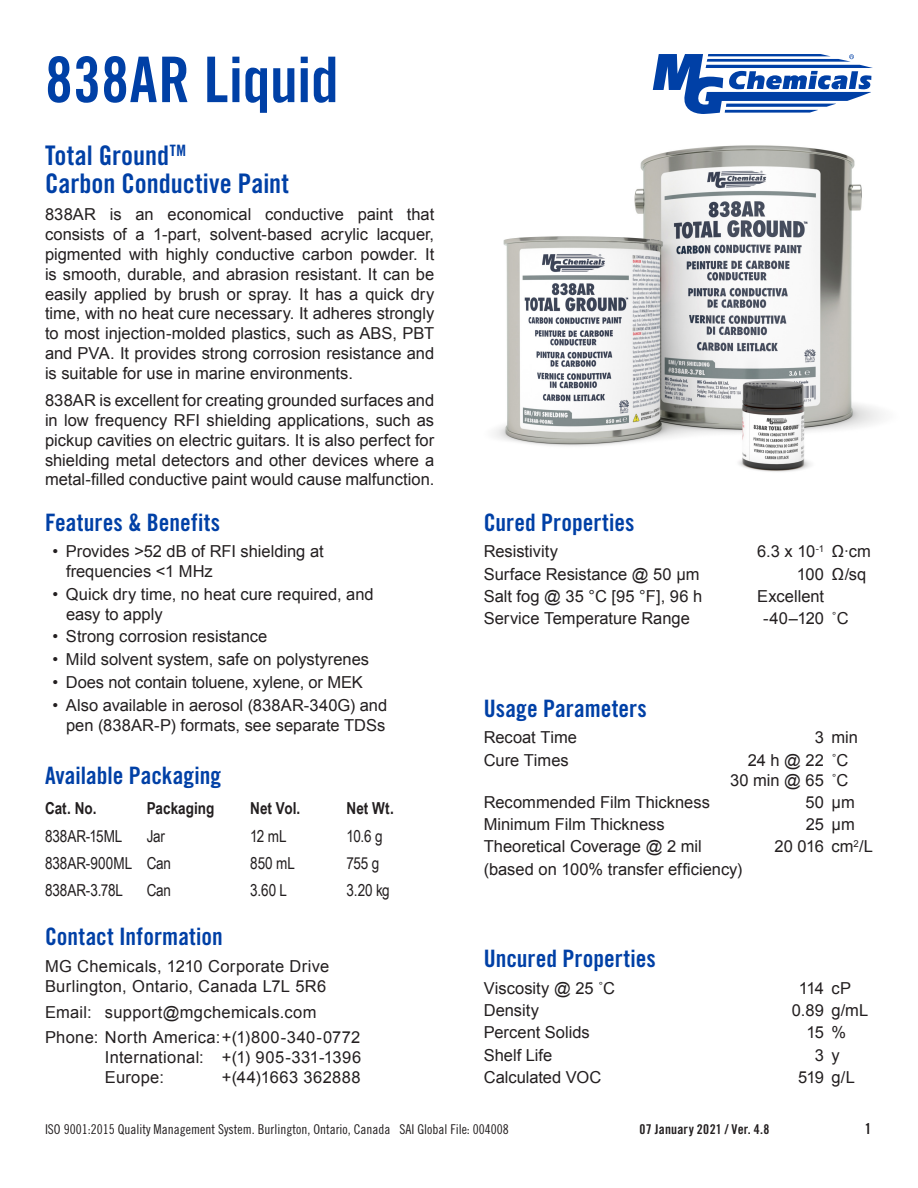
<style>
.page{position:relative;width:918px;height:1188px;background:#fff}
.page>*{position:absolute;margin:0;border:0;box-sizing:border-box;transform-origin:0 0}
.t1{font:63px "Trade Gothic Bold Cond Twenty";color:#0040a6}
.Product_Name_Descrip{font:27px/28.5px "Trade Gothic Bold Cond Twenty";color:#0040a6}
.H2_space_after{font:24px "Trade Gothic Bold Cond Twenty";color:#0040a6}
.Body_Text{font:16.5px/19.8px "Arial";color:#231f20;text-align:justify}
.Properties_List{font:16.5px/19.8px "Arial";color:#231f20;text-align:right}
.Bullet_List_-_Featur{font:16.5px/19.8px "Arial";color:#231f20}
.Contact_Information{font:16.5px "Arial";letter-spacing:.02em;color:#231f20}
.Table_Body_Text{font:16.5px "Arial Narrow";letter-spacing:-.005em;color:#231f20}
.Table_Heading{font:700 16.5px "Arial Narrow";letter-spacing:.005em;color:#231f20}
.Bullet_List_-_instru{font:16.5px "Arial";color:#231f20}
.t2{font:15px "Trade Gothic Bold Cond Twenty";color:#231f20}
.t3{font:13.5px "Trade Gothic LT Std Cn 18";color:#231f20}
.t4{font:13.5px "Trade Gothic Bold Cond Twenty";letter-spacing:.015em;color:#231f20}
</style>
<div class="page">
<svg style="left:653px;top:54px;width:220px;height:60px"></svg>
<img style="left:494px;top:145px;width:389px;height:327px">
<h1 class="t1" style="left:45px;top:41px;width:295px">838AR Liquid</h1>
<p class="Product_Name_Descrip" style="left:45px;top:141px;width:246px">Total Ground<sup>TM<br></sup>Carbon Conductive Paint</p>
<p class="Body_Text" style="left:45px;top:205px;width:391px">838AR is an economical conductive paint that consists of a 1-part, solvent-based acrylic lacquer, pigmented with highly conductive carbon powder. It is smooth, durable, and abrasion resistant. It can be easily applied by brush or spray. It has a quick dry time, with no heat cure necessary. It adheres strongly to most injection-molded plastics, such as ABS, PBT and PVA. It provides strong corrosion resistance and is suitable for use in marine environments.</p>
<p class="Body_Text" style="left:45px;top:391px;width:391px">838AR is excellent for creating grounded surfaces and in low frequency RFI shielding applications, such as pickup cavities on electric guitars. It is also perfect for shielding metal detectors and other devices where a metal-filled conductive paint would cause malfunction.</p>
<p class="H2_space_after" style="left:45px;top:508px;width:177px">Features &amp; Benefits</p>
<p class="Bullet_List_-_Featur" style="left:66px;top:542px;width:259px;text-indent:-14px">• Provides &gt;52 dB of RFI shielding at frequencies &lt;1 MHz</p>
<p class="Bullet_List_-_Featur" style="left:66px;top:584px;width:309px;text-indent:-14px">• Quick dry time, no heat cure required, and easy to apply</p>
<p class="Bullet_List_-_Featur" style="left:52px;top:627px;width:216px">• Strong corrosion resistance</p>
<p class="Bullet_List_-_Featur" style="left:52px;top:650px;width:318px">• Mild solvent system, safe on polystyrenes</p>
<p class="Bullet_List_-_Featur" style="left:52px;top:673px;width:312px">• Does not contain toluene, xylene, or MEK</p>
<p class="Bullet_List_-_Featur" style="left:52px;top:695px;width:336px;text-align:right">• Also available in aerosol (838AR-340G) and pen (838AR-P) formats, see separate TDSs</p>
<p class="H2_space_after" style="left:45px;top:761px;width:178px">Available Packaging</p>
<p class="Table_Heading" style="left:45px;top:796px;width:53px">Cat. No.</p>
<p class="Table_Heading" style="left:147px;top:796px;width:69px">Packaging</p>
<p class="Table_Heading" style="left:250px;top:796px;width:52px">Net Vol.</p>
<p class="Table_Heading" style="left:346px;top:796px;width:49px">Net Wt.</p>
<p class="Table_Body_Text" style="left:45px;top:824px;width:79px">838AR-15ML</p>
<p class="Table_Body_Text" style="left:147px;top:824px;width:20px">Jar</p>
<p class="Table_Body_Text" style="left:250px;top:824px;width:38px">12 mL</p>
<p class="Table_Body_Text" style="left:346px;top:824px;width:38px">10.6 g</p>
<p class="Table_Body_Text" style="left:45px;top:851px;width:89px">838AR-900ML</p>
<p class="Table_Body_Text" style="left:147px;top:851px;width:26px">Can</p>
<p class="Table_Body_Text" style="left:250px;top:851px;width:46px">850 mL</p>
<p class="Table_Body_Text" style="left:346px;top:851px;width:34px">755 g</p>
<p class="Table_Body_Text" style="left:45px;top:878px;width:80px">838AR-3.78L</p>
<p class="Table_Body_Text" style="left:147px;top:878px;width:26px">Can</p>
<p class="Table_Body_Text" style="left:250px;top:878px;width:38px">3.60 L</p>
<p class="Table_Body_Text" style="left:346px;top:878px;width:45px">3.20 kg</p>
<p class="H2_space_after" style="left:45px;top:922px;width:179px">Contact Information</p>
<p class="Contact_Information" style="left:45px;top:955px;width:286px">MG Chemicals, 1210 Corporate Drive</p>
<p class="Contact_Information" style="left:45px;top:975px;width:283px">Burlington, Ontario, Canada L7L 5R6</p>
<p class="Contact_Information" style="left:45px;top:1001px;width:273px">Email: support@mgchemicals.com</p>
<p class="Contact_Information" style="left:45px;top:1027px;width:317px">Phone: North America:+(1)800-340-0772</p>
<p class="Contact_Information" style="left:105px;top:1047px;width:258px">International: +(1) 905-331-1396</p>
<p class="Contact_Information" style="left:105px;top:1066px;width:60px">Europe:</p>
<p class="Contact_Information" style="left:222px;top:1066px;width:140px">+(44)1663 362888</p>
<p class="H2_space_after" style="left:484px;top:507px;width:152px">Cured Properties</p>
<p class="Properties_List" style="left:484px;top:542px;width:76px">Resistivity</p>
<p class="Bullet_List_-_instru" style="left:757px;top:541px;width:115px">6.3 x 10<sup>-1</sup> Ω·cm</p>
<p class="Properties_List" style="left:484px;top:564px;width:217px">Surface Resistance @ 50 µm</p>
<p class="Properties_List" style="left:797px;top:564px;width:71px">100 Ω/sq</p>
<p class="Properties_List" style="left:484px;top:586px;width:220px">Salt fog @ 35 °C [95 °F], 96 h</p>
<p class="Properties_List" style="left:757px;top:586px;width:68px">Excellent</p>
<p class="Properties_List" style="left:484px;top:609px;width:208px">Service Temperature Range</p>
<p class="Properties_List" style="left:763px;top:609px;width:87px">-40–120 ˚C</p>
<p class="H2_space_after" style="left:484px;top:694px;width:165px">Usage Parameters</p>
<p class="Properties_List" style="left:484px;top:728px;width:95px">Recoat Time</p>
<p class="Properties_List" style="left:815px;top:728px;width:45px">3 min</p>
<p class="Properties_List" style="left:484px;top:750px;width:87px">Cure Times</p>
<p class="Properties_List" style="left:730px;top:750px;width:120px">24 h @ 22 ˚C<br>30 min @ 65 ˚C</p>
<p class="Properties_List" style="left:484px;top:792px;width:228px">Recommended Film Thickness</p>
<p class="Properties_List" style="left:806px;top:792px;width:51px">50 µm</p>
<p class="Properties_List" style="left:484px;top:815px;width:183px">Minimum Film Thickness</p>
<p class="Properties_List" style="left:806px;top:815px;width:50px">25 µm</p>
<p class="Properties_List" style="left:484px;top:837px;width:220px">Theoretical Coverage @ 2 mil</p>
<p class="Properties_List" style="left:775px;top:837px;width:100px">20 016 cm<sup>2</sup>/L</p>
<p class="Properties_List" style="left:484px;top:859px;width:260px">(based on 100% transfer efficiency)</p>
<p class="H2_space_after" style="left:484px;top:944px;width:174px">Uncured Properties</p>
<p class="Properties_List" style="left:484px;top:978px;width:133px">Viscosity @ 25 ˚C</p>
<p class="Properties_List" style="left:799px;top:978px;width:54px">114 cP</p>
<p class="Properties_List" style="left:484px;top:1001px;width:57px">Density</p>
<p class="Properties_List" style="left:792px;top:1001px;width:78px">0.89 g/mL</p>
<p class="Properties_List" style="left:484px;top:1023px;width:107px">Percent Solids</p>
<p class="Properties_List" style="left:806px;top:1023px;width:41px">15 %</p>
<p class="Properties_List" style="left:484px;top:1045px;width:70px">Shelf Life</p>
<p class="Properties_List" style="left:815px;top:1045px;width:26px">3 y</p>
<p class="Properties_List" style="left:484px;top:1068px;width:119px">Calculated VOC</p>
<p class="Properties_List" style="left:798px;top:1068px;width:58px">519 g/L</p>
<p class="t3" style="left:45px;top:1121px;width:465px">ISO 9001:2015 Quality Management System. Burlington, Ontario, Canada SAI Global File: 004008</p>
<p class="t4" style="left:640px;top:1121px;width:131px">07 January 2021 / Ver. 4.8</p>
<p class="t2" style="left:865px;top:1120px;width:8px">1</p>
</div>
